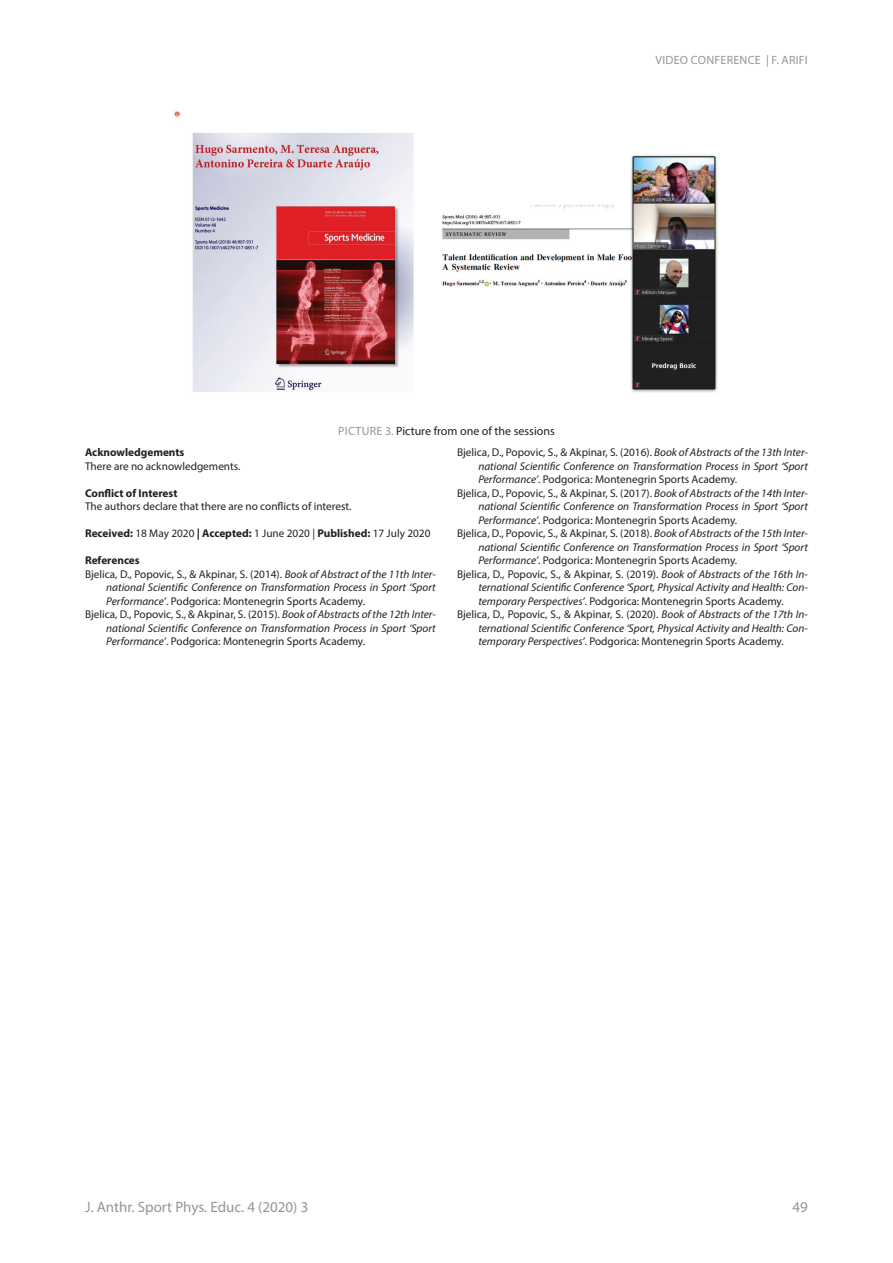
<style>
.page{position:relative;width:893px;height:1263px;background:#fff}
.page>*{position:absolute;margin:0;border:0;box-sizing:border-box;transform-origin:0 0}
.t1{font:15px "Myriad Pro";color:#939598}
.t2{font:12px "Myriad Pro";color:#231f20}
.t3{font:12px "Myriad Pro";letter-spacing:.02em;color:#939598}
.t4{font:11.25px "Myriad Pro";color:#231f20}
.t5{font:italic 11.25px "Myriad Pro";color:#231f20}
.t6{font:700 11.25px "Myriad Pro";color:#231f20}
.s1{color:#939598}
.s2{font-weight:400}
.s3{font-style:italic}
</style>
<div class="page">
<img style="left:173px;top:110px;width:545px;height:283px">
<p class="t3" style="left:655px;top:53px;width:154px">VIDEO CONFERENCE | F. ARIFI</p>
<p class="t2" style="left:338px;top:423px;width:218px"><span class="s1">PICTURE 3.</span> Picture from one of the sessions</p>
<p class="t6" style="left:85px;top:445px;width:101px">Acknowledgements</p>
<p class="t4" style="left:85px;top:459px;width:157px">There are no acknowledgements.</p>
<p class="t6" style="left:85px;top:485px;width:94px">Conflict of Interest</p>
<p class="t4" style="left:85px;top:499px;width:268px">The authors declare that there are no conflicts of interest.</p>
<p class="t6" style="left:85px;top:526px;width:347px">Received: <span class="s2">18 May 2020</span> | Accepted: <span class="s2">1 June 2020 |</span> Published: <span class="s2">17 July 2020</span></p>
<p class="t6" style="left:85px;top:553px;width:56px">References</p>
<p class="t4" style="left:85px;top:567px;width:352px">Bjelica, D., Popovic, S., &amp; Akpinar, S. (2014). <span class="s3">Book of Abstract of the 11th Inter-</span></p>
<p class="t5" style="left:106px;top:580px;width:331px">national Scientific Conference on Transformation Process in Sport ‘Sport</p>
<p class="t4" style="left:106px;top:594px;width:260px"><span class="s3">Performance’</span>. Podgorica: Montenegrin Sports Academy.</p>
<p class="t4" style="left:85px;top:607px;width:352px">Bjelica, D., Popovic, S., &amp; Akpinar, S. (2015). <span class="s3">Book of Abstracts of the 12th Inter-</span></p>
<p class="t5" style="left:106px;top:621px;width:331px">national Scientific Conference on Transformation Process in Sport ‘Sport</p>
<p class="t4" style="left:106px;top:634px;width:260px"><span class="s3">Performance’</span>. Podgorica: Montenegrin Sports Academy.</p>
<p class="t4" style="left:457px;top:445px;width:352px">Bjelica, D., Popovic, S., &amp; Akpinar, S. (2016). <span class="s3">Book of Abstracts of the 13th Inter-</span></p>
<p class="t5" style="left:478px;top:459px;width:331px">national Scientific Conference on Transformation Process in Sport ‘Sport</p>
<p class="t4" style="left:478px;top:472px;width:260px"><span class="s3">Performance’</span>. Podgorica: Montenegrin Sports Academy.</p>
<p class="t4" style="left:457px;top:486px;width:352px">Bjelica, D., Popovic, S., &amp; Akpinar, S. (2017). <span class="s3">Book of Abstracts of the 14th Inter-</span></p>
<p class="t5" style="left:478px;top:499px;width:331px">national Scientific Conference on Transformation Process in Sport ‘Sport</p>
<p class="t4" style="left:478px;top:513px;width:260px"><span class="s3">Performance’</span>. Podgorica: Montenegrin Sports Academy.</p>
<p class="t4" style="left:457px;top:526px;width:352px">Bjelica, D., Popovic, S., &amp; Akpinar, S. (2018). <span class="s3">Book of Abstracts of the 15th Inter-</span></p>
<p class="t5" style="left:478px;top:540px;width:331px">national Scientific Conference on Transformation Process in Sport ‘Sport</p>
<p class="t4" style="left:478px;top:553px;width:260px"><span class="s3">Performance’</span>. Podgorica: Montenegrin Sports Academy.</p>
<p class="t4" style="left:457px;top:567px;width:352px">Bjelica, D., Popovic, S., &amp; Akpinar, S. (2019). <span class="s3">Book of Abstracts of the 16th In-</span></p>
<p class="t5" style="left:478px;top:580px;width:331px">ternational Scientific Conference ‘Sport, Physical Activity and Health: Con-</p>
<p class="t4" style="left:478px;top:594px;width:307px"><span class="s3">temporary Perspectives’</span>. Podgorica: Montenegrin Sports Academy.</p>
<p class="t4" style="left:457px;top:607px;width:352px">Bjelica, D., Popovic, S., &amp; Akpinar, S. (2020). <span class="s3">Book of Abstracts of the 17th In-</span></p>
<p class="t5" style="left:478px;top:621px;width:331px">ternational Scientific Conference ‘Sport, Physical Activity and Health: Con-</p>
<p class="t4" style="left:478px;top:634px;width:307px"><span class="s3">temporary Perspectives’</span>. Podgorica: Montenegrin Sports Academy.</p>
<h1 class="t1" style="left:85px;top:1197px;width:225px">J. Anthr. Sport Phys. Educ. 4 (2020) 3</h1>
<h1 class="t1" style="left:792px;top:1197px;width:17px">49</h1>
</div>
